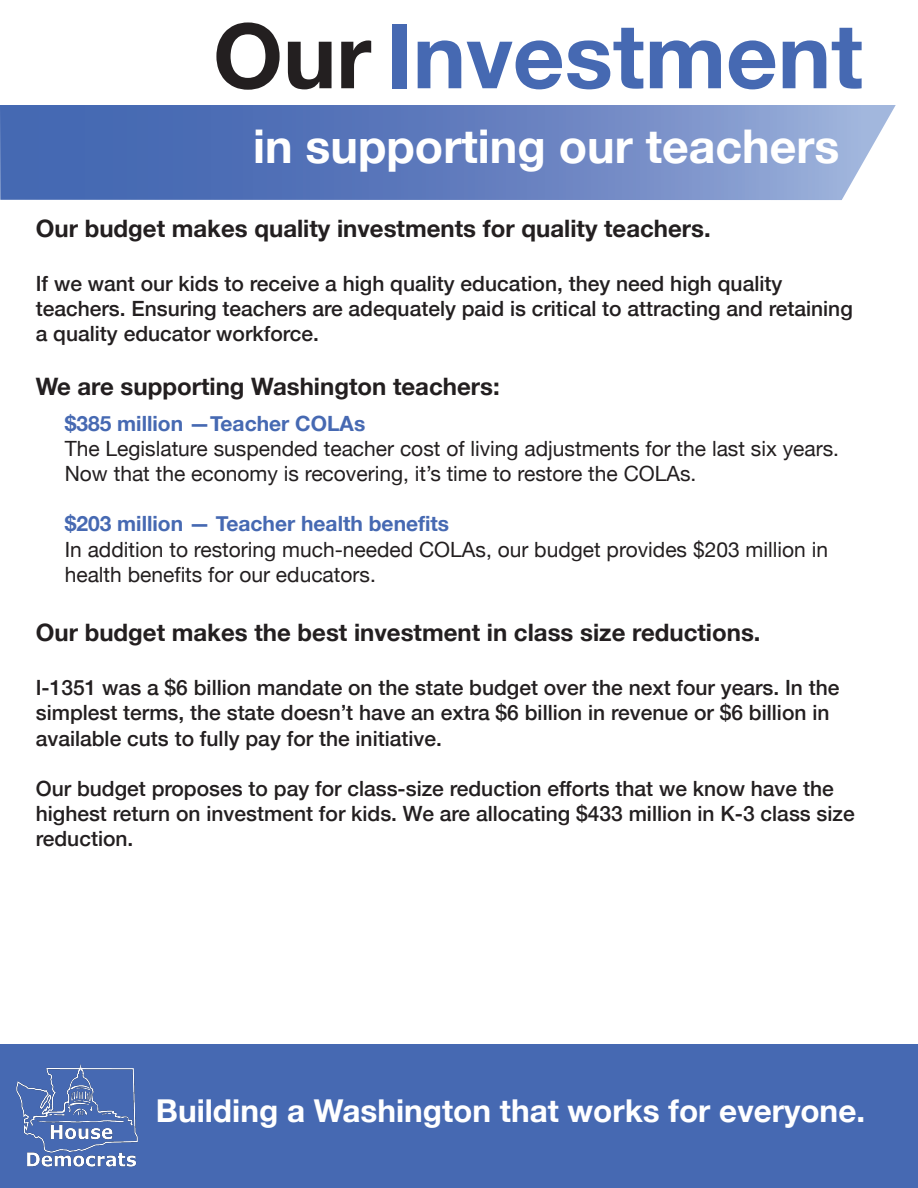
<style>
.page{position:relative;width:918px;height:1188px;background:#fff}
.page>*{position:absolute;margin:0;border:0;box-sizing:border-box;transform-origin:0 0}
.t1{font:700 90px "Helvetica Neue";color:#4669b2}
.t2{font:700 46.5px "Helvetica Neue";color:#fff}
.t3{font:700 31.5px "Helvetica Neue";color:#fff}
.t4{font:700 24px "Helvetica Neue";color:#231f20}
.t5{font:500 21px/25.2px "Helvetica Neue";color:#231f20}
.t6{font:21px/25.2px "Helvetica Neue";color:#231f20}
.t7{font:700 21px "Helvetica Neue";color:#4669b2}
.s1{color:#231f20}
</style>
<div class="page">
<svg style="left:0;top:105px;width:896px;height:95px;background:#6984c1"></svg>
<div style="left:0;top:1044px;width:918px;height:144px;background:#4669b2"></div>
<img style="left:16px;top:1064px;width:122px;height:103px">
<h1 class="t1" style="left:213px;top:1px;width:651px"><span class="s1">Our</span> Investment</h1>
<h2 class="t2" style="left:253px;top:118px;width:588px">in supporting our teachers</h2>
<p class="t4" style="left:36px;top:213px;width:677px">Our budget makes quality investments for quality teachers.</p>
<p class="t5" style="left:36px;top:270px;width:819px">If we want our kids to receive a high quality education, they need high quality teachers. Ensuring teachers are adequately paid is critical to attracting and retaining a quality educator workforce.</p>
<p class="t4" style="left:36px;top:372px;width:465px">We are supporting Washington teachers:</p>
<p class="t7" style="left:65px;top:410px;width:302px">$385 million —Teacher COLAs</p>
<p class="t6" style="left:65px;top:435px;width:776px">The Legislature suspended teacher cost of living adjustments for the last six years.<br>Now that the economy is recovering, it’s time to restore the COLAs.</p>
<p class="t7" style="left:65px;top:511px;width:386px">$203 million — Teacher health benefits</p>
<p class="t6" style="left:65px;top:536px;width:765px">In addition to restoring much-needed COLAs, our budget provides $203 million in health benefits for our educators.</p>
<p class="t4" style="left:36px;top:618px;width:726px">Our budget makes the best investment in class size reductions.</p>
<p class="t5" style="left:36px;top:675px;width:805px">I-1351 was a $6 billion mandate on the state budget over the next four years. In the simplest terms, the state doesn’t have an extra $6 billion in revenue or $6 billion in available cuts to fully pay for the initiative.</p>
<p class="t5" style="left:36px;top:775px;width:820px">Our budget proposes to pay for class-size reduction efforts that we know have the highest return on investment for kids. We are allocating $433 million in K-3 class size reduction.</p>
<h3 class="t3" style="left:156px;top:1091px;width:711px">Building a Washington that works for everyone.</h3>
</div>
